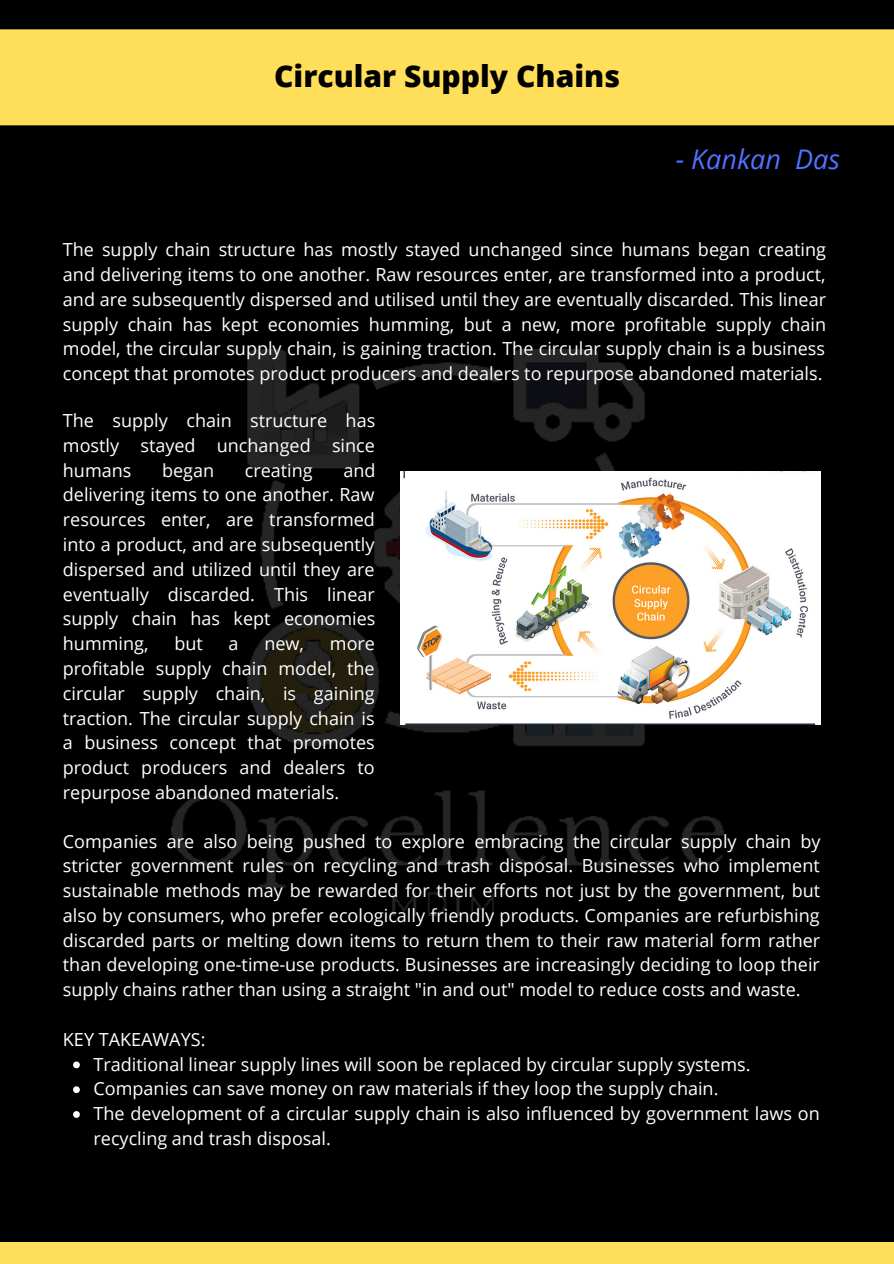
<style>
.page{position:relative;width:894px;height:1264px;background:#fff}
.page>*{position:absolute;margin:0;border:0;box-sizing:border-box;transform-origin:0 0}
.t1{font:800 30px "Open Sans";color:#000}
.t2{font:italic 27px "Open Sans";color:#5271ff}
.t3{font:18px/24.8px "Open Sans";color:#fff;text-align:justify}
</style>
<div class="page">
<div style="left:0;top:0;width:893px;height:1263px;background:#000"></div>
<img style="left:171px;top:349px;width:552px;height:566px">
<div style="left:0;top:29px;width:893px;height:97px;background:#ffde59"></div>
<div style="left:0;top:1242px;width:893px;height:21px;background:#ffde59"></div>
<img style="left:400px;top:471px;width:420px;height:253px">
<svg style="left:73px;top:1061px;width:7px;height:7px"></svg>
<svg style="left:73px;top:1086px;width:7px;height:7px"></svg>
<svg style="left:73px;top:1111px;width:7px;height:6px"></svg>
<p class="t1" style="left:274px;top:55px;width:347px">Circular Supply Chains</p>
<p class="t2" style="left:675px;top:140px;width:166px">- Kankan Das</p>
<p class="t3" style="left:63px;top:237px;width:764px">The supply chain structure has mostly stayed unchanged since humans began creating and delivering items to one another. Raw resources enter, are transformed into a product, and are subsequently dispersed and utilised until they are eventually discarded. This linear supply chain has kept economies humming, but a new, more profitable supply chain model, the circular supply chain, is gaining traction. The circular supply chain is a business concept that promotes product producers and dealers to repurpose abandoned materials.</p>
<p class="t3" style="left:63px;top:408px;width:314px">The supply chain structure has mostly stayed unchanged since humans</p>
<p class="t3" style="left:63px;top:457px;width:314px;text-indent:280px">and delivering items to one another. Raw resources enter, are transformed into a product, and are subsequently dispersed and utilized until they are eventually discarded. This linear supply chain has kept economies humming,</p>
<p class="t3" style="left:162px;top:457px;width:54px">began</p>
<p class="t3" style="left:245px;top:457px;width:69px">creating</p>
<p class="t3" style="left:174px;top:631px;width:30px">but</p>
<p class="t3" style="left:228px;top:631px;width:12px">a</p>
<p class="t3" style="left:264px;top:631px;width:41px">new,</p>
<p class="t3" style="left:63px;top:631px;width:313px;text-indent:267px">more profitable supply chain model, the circular supply chain, is gaining traction. The circular supply chain is a business concept that promotes product producers and dealers to repurpose abandoned materials.</p>
<p class="t3" style="left:63px;top:828px;width:759px">Companies are also being pushed to explore embracing the circular supply chain by stricter government rules on recycling and trash disposal. Businesses who implement sustainable methods may be rewarded for their efforts not just by the government, but also by consumers, who prefer ecologically friendly products. Companies are refurbishing discarded parts or melting down items to return them to their raw material form rather than developing one-time-use products. Businesses are increasingly deciding to loop their supply chains rather than using a straight "in and out" model to reduce costs and waste.</p>
<p class="t3" style="left:63px;top:1026px;width:144px">KEY TAKEAWAYS:</p>
<p class="t3" style="left:93px;top:1051px;width:658px">Traditional linear supply lines will soon be replaced by circular supply systems.</p>
<p class="t3" style="left:93px;top:1075px;width:626px">Companies can save money on raw materials if they loop the supply chain.</p>
<p class="t3" style="left:93px;top:1100px;width:727px">The development of a circular supply chain is also influenced by government laws on recycling and trash disposal.</p>
</div>
